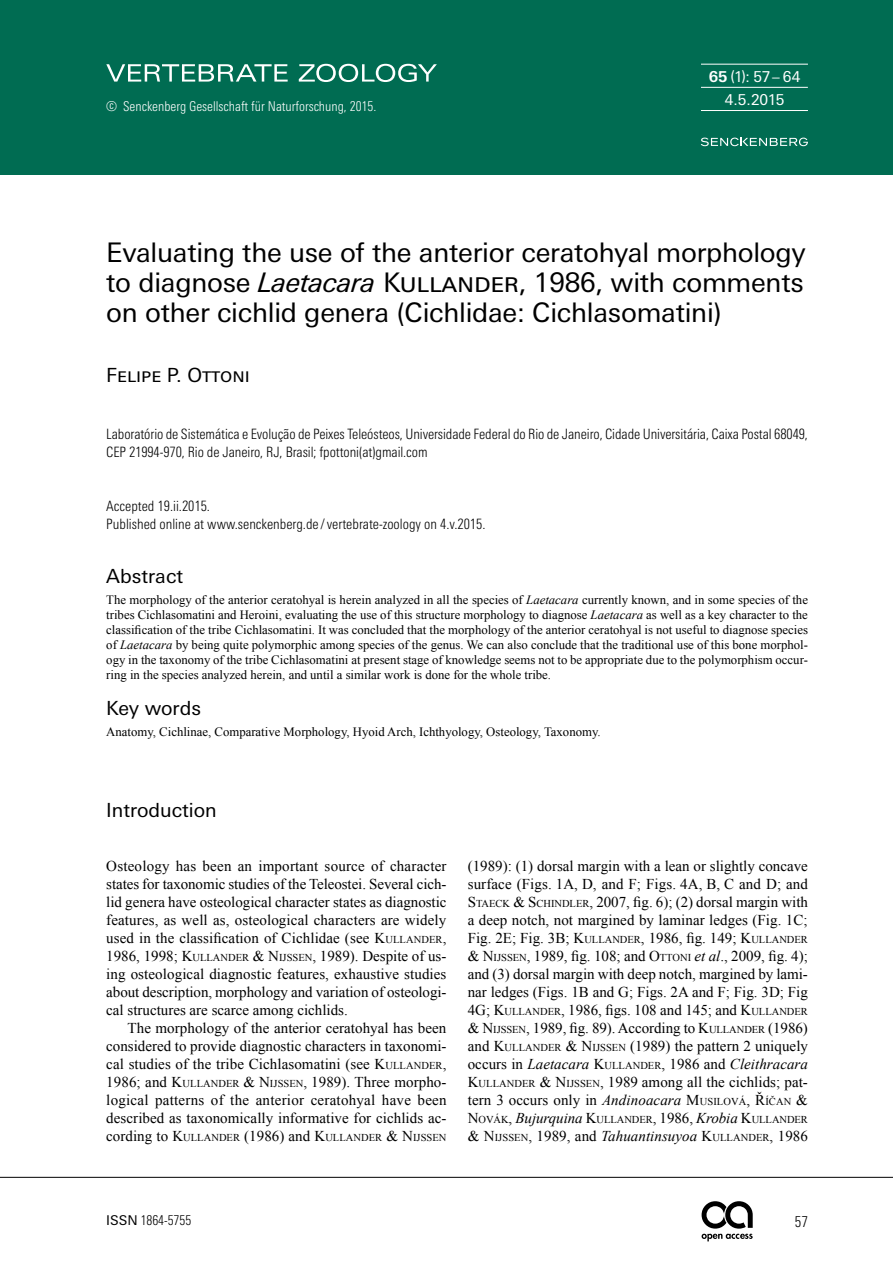
<style>
.page{position:relative;width:893px;height:1263px;background:#fff}
.page>*{position:absolute;margin:0;border:0;box-sizing:border-box;transform-origin:0 0}
.t1{font:27px/30px "Univers Next W1 G";letter-spacing:-.01em;color:#000;text-align:justify}
.t2{font:19.5px "Univers Next W1 G";letter-spacing:-.005em;color:#000}
.t3{font:15px/18px "Times New Roman";letter-spacing:.005em;color:#000;text-align:justify}
.t4{font:15px/22.8px "Univers Next W1 G";letter-spacing:-.02em;color:#fff;text-align:center}
.t5{font:300 condensed 15px "Univers Next Pro";color:#000}
.t6{font:300 condensed 14.25px/18px "Univers Next Pro";letter-spacing:-.005em;color:#000}
.t7{font:300 condensed 13.5px "Univers Next Pro";color:#fff}
.t8{font:300 condensed 13.5px "Univers Next Pro";color:#000}
.t9{font:12.75px/15px "Times New Roman";color:#000;text-align:justify}
.t10{font:10.5px/18px "Times New Roman";letter-spacing:.005em;color:#000}
.s1{font-weight:700}
.s2{font-style:italic}
.s3{font-style:inherit}
.s4{font-size:10.5px}
.s5{font-size:15px}
.s6{font-style:italic;font-size:15px}
.s7{font-family:"Univers Next W1 G";font-weight:400;font-stretch:normal}
</style>
<div class="page">
<hr style="left:0;top:1177px;width:893px;height:1px;background:#000">
<svg style="left:702px;top:1234px;width:51px;height:7px"></svg>
<svg style="left:702px;top:1201px;width:51px;height:27px"></svg>
<div style="left:0;top:0;width:893px;height:174px;background:#006c52"></div>
<svg style="left:701px;top:138px;width:107px;height:8px"></svg>
<hr style="left:701px;top:64px;width:107px;height:1px;background:#fff">
<hr style="left:701px;top:110px;width:107px;height:1px;background:#fff">
<hr style="left:701px;top:87px;width:107px;height:1px;background:#fff">
<svg style="left:106px;top:64px;width:331px;height:18px"></svg>
<p class="t7" style="left:106px;top:98px;width:271px">© Senckenberg Gesellschaft für Naturforschung, 2015.</p>
<p class="t4" style="left:709px;top:65px;width:93px"><span class="s1">65</span> (1): 57– 64<br>4.5.2015</p>
<h1 class="t1" style="left:106px;top:237px;width:701px">Evaluating the use of the anterior ceratohyal morphology to diagnose <span class="s2">Laetacara</span> Kullander, 1986, with comments on other cichlid genera (Cichlidae: Cichlasomatini)</h1>
<h2 class="t2" style="left:106px;top:364px;width:145px">Felipe P. Ottoni</h2>
<p class="t6" style="left:106px;top:425px;width:703px">Laboratório de Sistemática e Evolução de Peixes Teleósteos, Universidade Federal do Rio de Janeiro, Cidade Universitária, Caixa Postal 68049,<br>CEP 21994-970, Rio de Janeiro, RJ, Brasil; fpottoni(at)gmail.com</p>
<p class="t6" style="left:106px;top:497px;width:381px">Accepted 19.ii.2015.<br>Published online at www.senckenberg.de /vertebrate-zoology on 4.v.2015.</p>
<h2 class="t2" style="left:106px;top:565px;width:78px">Abstract</h2>
<p class="t9" style="left:106px;top:592px;width:703px">The morphology of the anterior ceratohyal is herein analyzed in all the species of <span class="s2">Laetacara</span> currently known, and in some species of the tribes Cichlasomatini and Heroini, evaluating the use of this structure morphology to diagnose <span class="s2">Laetacara</span> as well as a key character to the classification of the tribe Cichlasomatini. It was concluded that the morphology of the anterior ceratohyal is not useful to diagnose species of <span class="s2">Laetacara</span> by being quite polymorphic among species of the genus. We can also conclude that the traditional use of this bone morphol&shy;ogy in the taxonomy of the tribe Cichlasomatini at present stage of knowledge seems not to be appropriate due to the polymorphism occur&shy;ring in the species analyzed herein, and until a similar work is done for the whole tribe.</p>
<h2 class="t2" style="left:106px;top:697px;width:96px">Key words</h2>
<p class="t9" style="left:106px;top:724px;width:496px">Anatomy, Cichlinae, Comparative Morphology, Hyoid Arch, Ichthyology, Osteology, Taxonomy.</p>
<h2 class="t2" style="left:106px;top:799px;width:112px">Introduction</h2>
<p class="t3" style="left:106px;top:857px;width:342px">Osteology has been an important source of character states for taxonomic studies of the Teleostei. Several cich&shy;lid genera have osteological character states as diagnostic features, as well as, osteological characters are widely used in the classification of Cichlidae (see <span class="s3">K</span><span class="s4">ULLANDER</span>, 1986, 1998; <span class="s3">K</span><span class="s4">ULLANDER</span> <span class="s3">&amp; N</span><span class="s4">IJSSEN</span>, 1989). Despite of us&shy;ing osteological diagnostic features, exhaustive studies about description, morphology and variation of osteologi&shy;cal structures are scarce among cichlids.</p>
<p class="t3" style="left:106px;top:1019px;width:342px;text-indent:21px">The morphology of the anterior ceratohyal has been considered to provide diagnostic characters in taxonomi&shy;cal studies of the tribe Cichlasomatini (see <span class="s3">K</span><span class="s4">ULLANDER</span>, 1986; and <span class="s3">K</span><span class="s4">ULLANDER</span> <span class="s3">&amp; N</span><span class="s4">IJSSEN</span>, 1989). Three morpho&shy;logical patterns of the anterior ceratohyal have been described as taxonomically informative for cichlids ac-</p>
<p class="t10" style="left:106px;top:1128px;width:342px"><span class="s5">cording to</span> <span class="s5">K</span>ULLANDER <span class="s5">(1986) and</span> <span class="s5">K</span>ULLANDER <span class="s5">&amp; N</span>IJSSEN</p>
<p class="t3" style="left:468px;top:857px;width:342px">(1989): (1) dorsal margin with a lean or slightly concave surface (Figs. 1A, D, and F; Figs. 4A, B, C and D; and <span class="s3">S</span> <span class="s4">TAECK</span> <span class="s3">&amp; S</span> <span class="s4">CHINDLER</span>, 2007, fig. 6); (2) dorsal margin with a deep notch, not margined by laminar ledges (Fig. 1C; Fig. 2E; Fig. 3B; <span class="s3">K</span><span class="s4">ULLANDER</span>, 1986, fig. 149; <span class="s3">K</span><span class="s4">ULLANDER </span><span class="s3">&amp; N</span><span class="s4">IJSSEN</span>, 1989, fig. 108; and <span class="s3">O</span><span class="s4">TTONI</span> <span class="s2">et al</span>., 2009, fig. 4); and (3) dorsal margin with deep notch, margined by lami&shy;nar ledges (Figs. 1B and G; Figs. 2A and F; Fig. 3D; Fig 4G; <span class="s3">K</span><span class="s4">ULLANDER</span>, 1986, figs. 108 and 145; and <span class="s3">K</span><span class="s4">ULLANDER </span><span class="s3">&amp; N</span><span class="s4">IJSSEN</span>, 1989, fig. 89). According to <span class="s3">K</span><span class="s4">ULLANDER</span> (1986) and <span class="s3">K</span><span class="s4">ULLANDER</span> <span class="s3">&amp; N</span><span class="s4">IJSSEN</span> (1989) the pattern 2 uniquely occurs in <span class="s2">Laetacara</span> <span class="s3">K</span><span class="s4">ULLANDER</span>, 1986 and <span class="s2">Cleithracara </span><span class="s3">K</span><span class="s4">ULLANDER</span> <span class="s3">&amp; N</span><span class="s4">IJSSEN</span>, 1989 among all the cichlids; pat&shy;tern 3 occurs only in <span class="s2">Andinoacara</span> <span class="s3">M</span><span class="s4">USILOVÁ</span><span class="s3">, Ř</span><span class="s4">ÍČAN</span> <span class="s3">&amp;</span></p>
<p class="t10" style="left:468px;top:1110px;width:342px"><span class="s5">N</span>OVÁK<span class="s5">,</span> <span class="s6">Bujurquina</span> <span class="s5">K</span>ULLANDER<span class="s5">, 1986,</span> <span class="s6">Krobia</span> <span class="s5">K</span>ULLANDER <span class="s5">&amp; N</span>IJSSEN<span class="s5">, 1989, and</span> <span class="s6">Tahuantinsuyoa</span> <span class="s5">K</span>ULLANDER<span class="s5">, 1986</span></p>
<p class="t8" style="left:106px;top:1212px;width:86px"><span class="s7">ISSN</span> 1864-5755</p>
<p class="t5" style="left:795px;top:1213px;width:15px">57</p>
</div>
